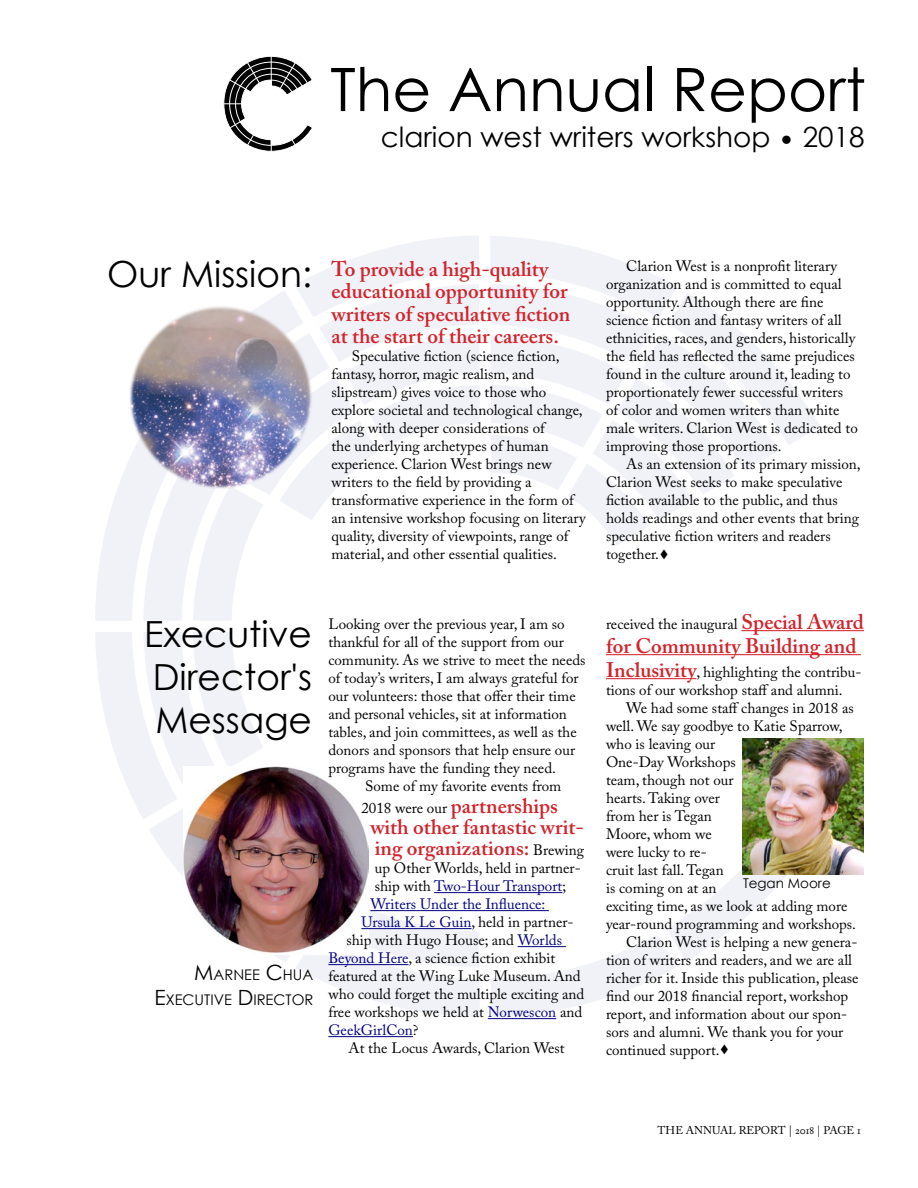
<style>
.page{position:relative;width:918px;height:1188px;background:#fff}
.page>*{position:absolute;margin:0;border:0;box-sizing:border-box;transform-origin:0 0}
.t1{font:60px "Century Gothic";color:#000}
.t2{font:36px/43.2px "Century Gothic";color:#000;text-align:justify}
.t3{font:27.9px "Century Gothic";color:#000}
.t4{font:600 21px/22.5px "Adobe Caslon Pro";color:#d2232a}
.t5{font:15px/18px "Adobe Caslon Pro";letter-spacing:-.005em;color:#000}
.t6{font:15px "Adobe Caslon Pro";letter-spacing:-.04em;color:#000080}
.t7{font:14.7px/25.2px "Century Gothic";color:#000;text-align:right}
.t8{font:13.5px "Century Gothic";color:#000}
.t9{font:11.25px "Adobe Caslon Pro";color:#000}
.s1{font-family:"Century Gothic";font-weight:400;font-size:36px;color:#000}
.s2{font-size:21px}
.s3{font-weight:400;font-size:15px;color:#000}
.s4{color:#000}
.s5{color:#000080}
.s6{font-weight:600;font-size:21px;color:#d2232a}
</style>
<div class="page">
<svg style="left:224px;top:56px;width:89px;height:96px"></svg>
<hr style="left:271px;top:56px;width:1px;height:30px;background:#fff">
<svg style="left:491px;top:236px;width:329px;height:309px"></svg>
<svg style="left:491px;top:869px;width:331px;height:148px"></svg>
<svg style="left:95px;top:236px;width:384px;height:385px"></svg>
<svg style="left:95px;top:632px;width:385px;height:385px"></svg>
<img style="left:183px;top:766px;width:186px;height:189px">
<img style="left:128px;top:304px;width:185px;height:192px">
<hr style="left:434px;top:892px;width:128px;height:1px;background:#000080">
<hr style="left:370px;top:910px;width:179px;height:1px;background:#000080">
<hr style="left:361px;top:928px;width:111px;height:1px;background:#000080">
<hr style="left:518px;top:946px;width:48px;height:1px;background:#000080">
<hr style="left:328px;top:964px;width:81px;height:1px;background:#000080">
<hr style="left:488px;top:1018px;width:68px;height:1px;background:#000080">
<hr style="left:328px;top:1036px;width:85px;height:1px;background:#000080">
<hr style="left:741px;top:630px;width:123px;height:1px;background:#d2232a">
<hr style="left:606px;top:654px;width:255px;height:1px;background:#d2232a">
<hr style="left:606px;top:678px;width:91px;height:1px;background:#d2232a">
<img style="left:742px;top:738px;width:122px;height:136px">
<h1 class="t1" style="left:330px;top:47px;width:537px">The Annual Report</h1>
<h3 class="t3" style="left:381px;top:117px;width:485px">clarion west writers workshop • 2018</h3>
<h3 class="t4" style="left:332px;top:257px;width:240px;text-indent:-224px"><span class="s1">Our Mission:</span> To provide a high-quality educational opportunity for writers of speculative fiction at the start of their careers.</h3>
<p class="t5" style="left:332px;top:347px;width:256px;text-indent:20px">Speculative fiction (science fiction, fantasy, horror, magic realism, and slipstream) gives voice to those who explore societal and technological change, along with deeper considerations of<br>the underlying archetypes of human experience. Clarion West brings new writers to the field by providing a transformative experience in the form of an intensive workshop focusing on literary quality, diversity of viewpoints, range of material, and other essential qualities.</p>
<p class="t5" style="left:606px;top:257px;width:253px;text-indent:20px">Clarion West is a nonprofit literary organization and is committed to equal opportunity. Although there are fine science fiction and fantasy writers of all ethnicities, races, and genders, historically the field has reflected the same prejudices found in the culture around it, leading to proportionately fewer successful writers of color and women writers than white male writers. Clarion West is dedicated to improving those proportions.</p>
<p class="t5" style="left:606px;top:455px;width:256px;text-indent:20px">As an extension of its primary mission, Clarion West seeks to make speculative fiction available to the public, and thus holds readings and other events that bring speculative fiction writers and readers together.•</p>
<h2 class="t2" style="left:144px;top:612px;width:169px">Executive Director's Message</h2>
<p class="t7" style="left:155px;top:962px;width:160px"><span class="s2">M</span>ARNEE <span class="s2">C</span>HUA<br><span class="s2">E</span>XECUTIVE <span class="s2">D</span>IRECTOR</p>
<p class="t5" style="left:328px;top:615px;width:238px">Looking over the previous year, I am so</p>
<p class="t5" style="left:328px;top:633px;width:237px">thankful for all of the support from our</p>
<p class="t5" style="left:328px;top:651px;width:259px">community. As we strive to meet the needs</p>
<p class="t5" style="left:328px;top:669px;width:252px">of today’s writers, I am always grateful for</p>
<p class="t5" style="left:328px;top:687px;width:249px">our volunteers: those that offer their time</p>
<p class="t5" style="left:328px;top:705px;width:240px">and personal vehicles, sit at information</p>
<p class="t5" style="left:328px;top:723px;width:250px">tables, and join committees, as well as the</p>
<p class="t5" style="left:328px;top:741px;width:248px">donors and sponsors that help ensure our</p>
<p class="t5" style="left:328px;top:759px;width:229px">programs have the funding they need.</p>
<p class="t5" style="left:365px;top:777px;width:198px">Some of my favorite events from</p>
<h3 class="t4" style="left:370px;top:795px;width:215px;line-height:21.3px;text-indent:-9px"><span class="s3">2018 were our</span> partnerships with other fantastic writ&shy;ing organizations: <span class="s3">Brewing</span></h3>
<p class="t5" style="left:375px;top:859px;width:207px">up Other Worlds, held in partner-</p>
<p class="t6" style="left:375px;top:877px;width:193px"><span class="s4">ship with</span> Two-Hour Transport<span class="s4">;</span></p>
<p class="t6" style="left:370px;top:895px;width:177px">Writers Under the Influence:</p>
<p class="t5" style="left:361px;top:913px;width:214px"><span class="s5">Ursula K Le Guin</span>, held in partner-</p>
<p class="t5" style="left:346px;top:931px;width:217px">ship with Hugo House; and <span class="s5">Worlds</span></p>
<p class="t5" style="left:328px;top:949px;width:228px"><span class="s5">Beyond Here</span>, a science fiction exhibit</p>
<p class="t5" style="left:328px;top:967px;width:254px">featured at the Wing Luke Museum. And</p>
<p class="t5" style="left:328px;top:985px;width:257px">who could forget the multiple exciting and</p>
<p class="t5" style="left:328px;top:1003px;width:255px">free workshops we held at <span class="s5">Norwescon</span> and</p>
<p class="t6" style="left:328px;top:1021px;width:92px">GeekGirlCon<span class="s4">?</span></p>
<p class="t5" style="left:349px;top:1039px;width:218px">At the Locus Awards, Clarion West</p>
<p class="t5" style="left:606px;top:614px;width:259px">received the inaugural <span class="s6">Special Award</span></p>
<h3 class="t4" style="left:606px;top:634px;width:252px">for Community Building and</h3>
<p class="t5" style="left:606px;top:662px;width:257px"><span class="s6">Inclusivity</span>, highlighting the contribu&shy;tions of our workshop staff and alumni.</p>
<p class="t5" style="left:626px;top:698px;width:229px">We had some staff changes in 2018 as</p>
<p class="t5" style="left:606px;top:716px;width:238px">well. We say goodbye to Katie Sparrow,</p>
<p class="t5" style="left:606px;top:734px;width:111px">who is leaving our</p>
<p class="t5" style="left:606px;top:752px;width:131px">One-Day Workshops</p>
<p class="t5" style="left:606px;top:770px;width:129px">team, though not our</p>
<p class="t5" style="left:606px;top:788px;width:115px">hearts. Taking over</p>
<p class="t5" style="left:606px;top:806px;width:107px">from her is Tegan</p>
<p class="t5" style="left:606px;top:824px;width:107px">Moore, whom we</p>
<p class="t5" style="left:606px;top:842px;width:102px">were lucky to re-</p>
<p class="t5" style="left:606px;top:860px;width:119px">cruit last fall. Tegan</p>
<p class="t5" style="left:606px;top:878px;width:112px">is coming on at an</p>
<p class="t5" style="left:606px;top:896px;width:243px">exciting time, as we look at adding more</p>
<p class="t5" style="left:606px;top:914px;width:252px">year-round programming and workshops.</p>
<p class="t5" style="left:626px;top:932px;width:233px">Clarion West is helping a new genera-</p>
<p class="t5" style="left:606px;top:950px;width:248px">tion of writers and readers, and we are all</p>
<p class="t5" style="left:606px;top:968px;width:254px">richer for it. Inside this publication, please</p>
<p class="t5" style="left:606px;top:986px;width:244px">find our 2018 financial report, workshop</p>
<p class="t5" style="left:606px;top:1004px;width:243px">report, and information about our spon-</p>
<p class="t5" style="left:606px;top:1022px;width:239px">sors and alumni. We thank you for your</p>
<p class="t5" style="left:606px;top:1040px;width:125px">continued support.•</p>
<p class="t8" style="left:743px;top:874px;width:89px">Tegan Moore</p>
<p class="t9" style="left:658px;top:1123px;width:205px">The Annual Report | 2018 | Page 1</p>
</div>
